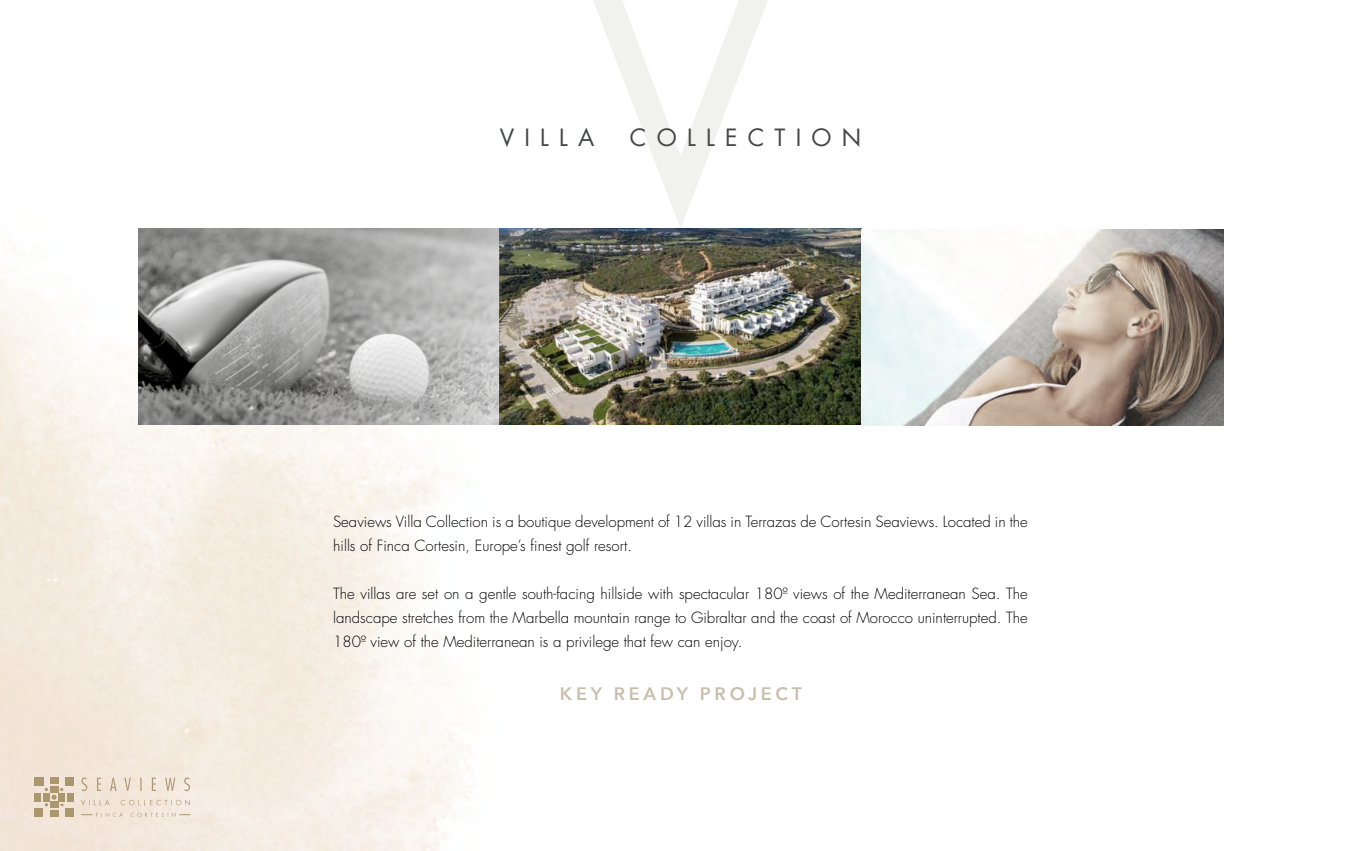
<style>
.page{position:relative;width:1361px;height:851px;background:#fff}
.page>*{position:absolute;margin:0;border:0;box-sizing:border-box;transform-origin:0 0}
.t1{font:23.25px "Futura LT";letter-spacing:.44em;color:#454747}
.t2{font:600 18px "Avenir Next";letter-spacing:.21em;color:#c8beab}
.t3{font:300 15px/24px "Futura";color:#000}
</style>
<div class="page">
<img style="left:138px;top:228px;width:724px;height:197px">
<svg style="left:861px;top:229px;width:362px;height:196px"></svg>
<img style="left:499px;top:229px;width:362px;height:195px">
<svg style="left:81px;top:799px;width:109px;height:6px"></svg>
<svg style="left:81px;top:777px;width:109px;height:14px;background:#e7daca"></svg>
<svg style="left:81px;top:812px;width:109px;height:4px"></svg>
<div style="left:65px;top:808px;width:8px;height:8px;background:#ab976e"></div>
<div style="left:67px;top:792px;width:7px;height:9px;background:#ab976e"></div>
<div style="left:65px;top:777px;width:9px;height:9px;background:#ab976e"></div>
<div style="left:58px;top:792px;width:7px;height:9px;background:#ab976e"></div>
<div style="left:50px;top:801px;width:8px;height:7px;background:#ab976e"></div>
<div style="left:43px;top:792px;width:7px;height:9px;background:#ab976e"></div>
<div style="left:50px;top:786px;width:8px;height:6px;background:#ab976e"></div>
<div style="left:50px;top:777px;width:8px;height:7px;background:#ab976e"></div>
<div style="left:34px;top:777px;width:9px;height:9px;background:#ab976e"></div>
<div style="left:34px;top:792px;width:7px;height:9px;background:#ab976e"></div>
<div style="left:34px;top:808px;width:9px;height:8px;background:#ab976e"></div>
<div style="left:50px;top:810px;width:8px;height:6px;background:#ab976e"></div>
<svg style="left:45px;top:787px;width:18px;height:19px"></svg>
<h1 class="t1" style="left:500px;top:122px;width:96px">VILLA</h1>
<h1 class="t1" style="left:630px;top:122px;width:233px">COLLECTION</h1>
<p class="t3" style="left:333px;top:510px;width:696px">Seaviews Villa Collection is a boutique development of 12 villas in Terrazas de Cortesin Seaviews. Located in the hills of Finca Cortesin, Europe’s finest golf resort.</p>
<p class="t3" style="left:333px;top:582px;width:696px;text-align:justify">The villas are set on a gentle south-facing hillside with spectacular 180º views of the Mediterranean Sea. The landscape stretches from the Marbella mountain range to Gibraltar and the coast of Morocco uninterrupted. The 180º view of the Mediterranean is a privilege that few can enjoy.</p>
<p class="t2" style="left:560px;top:678px;width:244px">KEY READY PROJECT</p>
</div>
